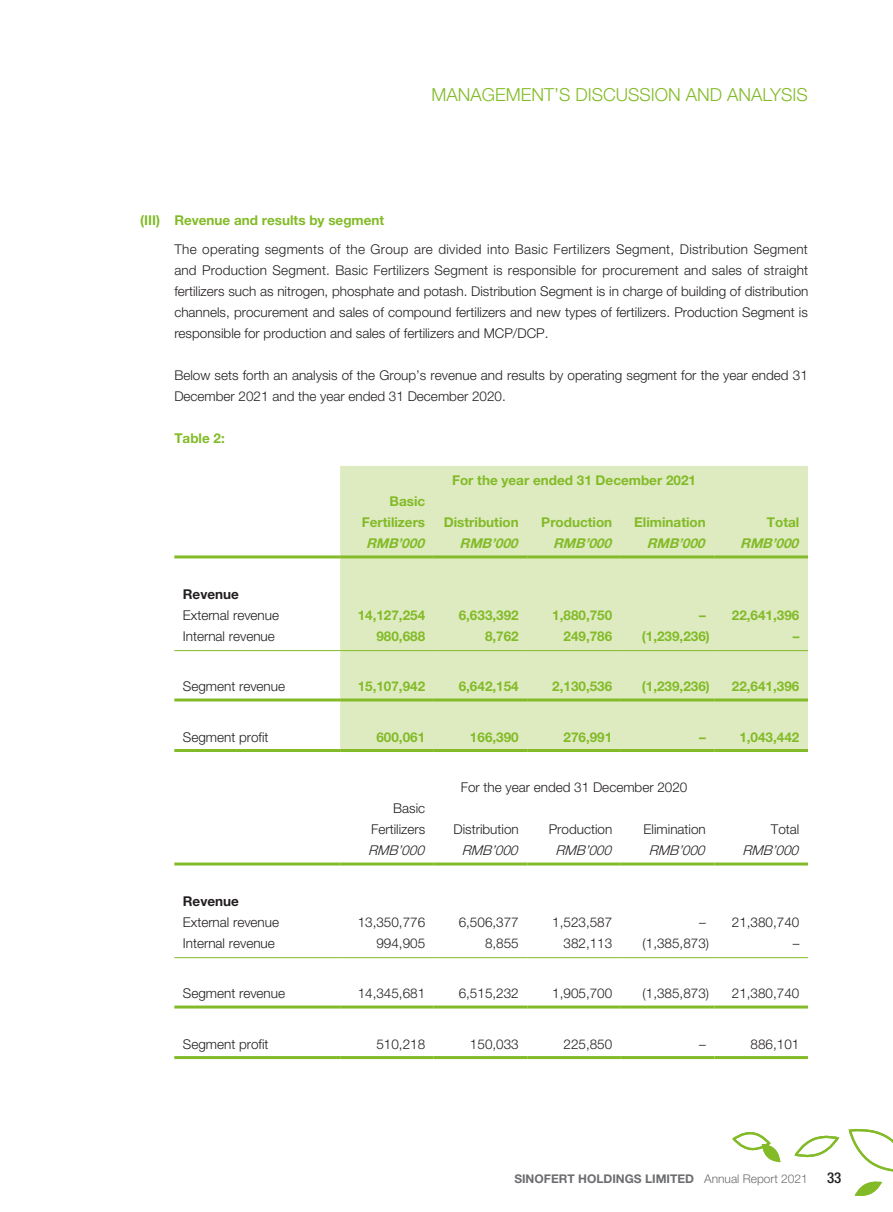
<style>
.page{position:relative;width:893px;height:1212px;background:#fff}
.page>*{position:absolute;margin:0;border:0;box-sizing:border-box;transform-origin:0 0}
.t1{font:300 18px "Helvetica Neue LT Std";color:#82bb27}
.t2{font:500 condensed 15px "Helvetica Neue LT Std";color:#231f20}
.t3{font:300 13.5px/21px "Helvetica Neue LT Std";color:#231f20;text-align:justify}
.t4{font:700 13.5px/21px "Helvetica Neue LT Std";color:#82bb27;text-align:right}
.t5{font:italic 700 13.5px "Helvetica Neue LT Std";color:#82bb27}
.t6{font:italic 300 13.5px "Helvetica Neue LT Std";color:#231f20}
.t7{font:700 13.5px "Helvetica Neue LT Std";color:#231f20}
.t8{font:700 12px "Helvetica Neue LT Std";color:#6c6d70}
.s1{font-weight:300}
</style>
<div class="page">
<svg style="left:855px;top:1181px;width:27px;height:15px"></svg>
<svg style="left:848px;top:1129px;width:45px;height:43px"></svg>
<svg style="left:794px;top:1135px;width:46px;height:23px"></svg>
<svg style="left:732px;top:1132px;width:48px;height:30px"></svg>
<div style="left:340px;top:466px;width:468px;height:283px;background:#deeac0"></div>
<hr style="left:174px;top:555px;width:166px;height:3px;background:#82bb27">
<hr style="left:340px;top:555px;width:94px;height:3px;background:#82bb27">
<hr style="left:434px;top:555px;width:93px;height:3px;background:#82bb27">
<hr style="left:527px;top:555px;width:94px;height:3px;background:#82bb27">
<hr style="left:621px;top:555px;width:93px;height:3px;background:#82bb27">
<hr style="left:714px;top:555px;width:94px;height:3px;background:#82bb27">
<hr style="left:174px;top:650px;width:166px;height:1px;background:#82bb27">
<hr style="left:340px;top:650px;width:94px;height:1px;background:#82bb27">
<hr style="left:434px;top:650px;width:93px;height:1px;background:#82bb27">
<hr style="left:527px;top:650px;width:94px;height:1px;background:#82bb27">
<hr style="left:621px;top:650px;width:93px;height:1px;background:#82bb27">
<hr style="left:714px;top:650px;width:94px;height:1px;background:#82bb27">
<hr style="left:174px;top:698px;width:166px;height:3px;background:#82bb27">
<hr style="left:340px;top:698px;width:94px;height:3px;background:#82bb27">
<hr style="left:434px;top:698px;width:93px;height:3px;background:#82bb27">
<hr style="left:527px;top:698px;width:94px;height:3px;background:#82bb27">
<hr style="left:621px;top:698px;width:93px;height:3px;background:#82bb27">
<hr style="left:714px;top:698px;width:94px;height:3px;background:#82bb27">
<hr style="left:174px;top:749px;width:166px;height:3px;background:#82bb27">
<hr style="left:340px;top:749px;width:94px;height:3px;background:#82bb27">
<hr style="left:434px;top:749px;width:93px;height:3px;background:#82bb27">
<hr style="left:527px;top:749px;width:94px;height:3px;background:#82bb27">
<hr style="left:621px;top:749px;width:93px;height:3px;background:#82bb27">
<hr style="left:714px;top:749px;width:94px;height:3px;background:#82bb27">
<hr style="left:174px;top:862px;width:166px;height:3px;background:#82bb27">
<hr style="left:340px;top:862px;width:94px;height:3px;background:#82bb27">
<hr style="left:434px;top:862px;width:93px;height:3px;background:#82bb27">
<hr style="left:527px;top:862px;width:94px;height:3px;background:#82bb27">
<hr style="left:621px;top:862px;width:93px;height:3px;background:#82bb27">
<hr style="left:714px;top:862px;width:94px;height:3px;background:#82bb27">
<hr style="left:174px;top:957px;width:166px;height:1px;background:#82bb27">
<hr style="left:340px;top:957px;width:94px;height:1px;background:#82bb27">
<hr style="left:434px;top:957px;width:93px;height:1px;background:#82bb27">
<hr style="left:527px;top:957px;width:94px;height:1px;background:#82bb27">
<hr style="left:621px;top:957px;width:93px;height:1px;background:#82bb27">
<hr style="left:714px;top:957px;width:94px;height:1px;background:#82bb27">
<hr style="left:174px;top:1005px;width:166px;height:3px;background:#82bb27">
<hr style="left:340px;top:1005px;width:94px;height:3px;background:#82bb27">
<hr style="left:434px;top:1005px;width:93px;height:3px;background:#82bb27">
<hr style="left:527px;top:1005px;width:94px;height:3px;background:#82bb27">
<hr style="left:621px;top:1005px;width:93px;height:3px;background:#82bb27">
<hr style="left:714px;top:1005px;width:94px;height:3px;background:#82bb27">
<hr style="left:174px;top:1056px;width:166px;height:3px;background:#82bb27">
<hr style="left:340px;top:1056px;width:94px;height:3px;background:#82bb27">
<hr style="left:434px;top:1056px;width:93px;height:3px;background:#82bb27">
<hr style="left:527px;top:1056px;width:94px;height:3px;background:#82bb27">
<hr style="left:621px;top:1056px;width:93px;height:3px;background:#82bb27">
<hr style="left:714px;top:1056px;width:94px;height:3px;background:#82bb27">
<h1 class="t1" style="left:431px;top:84px;width:378px">MANAGEMENT’S DISCUSSION AND ANALYSIS</h1>
<p class="t4" style="left:140px;top:209px;width:246px">(III) Revenue and results by segment</p>
<p class="t3" style="left:174px;top:239px;width:636px">The operating segments of the Group are divided into Basic Fertilizers Segment, Distribution Segment and Production Segment. Basic Fertilizers Segment is responsible for procurement and sales of straight fertilizers such as nitrogen, phosphate and potash. Distribution Segment is in charge of building of distribution channels, procurement and sales of compound fertilizers and new types of fertilizers. Production Segment is responsible for production and sales of fertilizers and MCP/DCP.</p>
<p class="t3" style="left:174px;top:365px;width:635px">Below sets forth an analysis of the Group’s revenue and results by operating segment for the year ended 31<br>December 2021 and the year ended 31 December 2020.</p>
<p class="t4" style="left:174px;top:428px;width:52px">Table 2:</p>
<p class="t4" style="left:452px;top:470px;width:246px">For the year ended 31 December 2021</p>
<p class="t4" style="left:362px;top:491px;width:65px">Basic<br>Fertilizers</p>
<p class="t4" style="left:444px;top:512px;width:76px">Distribution</p>
<p class="t4" style="left:541px;top:512px;width:72px">Production</p>
<p class="t4" style="left:634px;top:512px;width:73px">Elimination</p>
<p class="t4" style="left:767px;top:512px;width:34px">Total</p>
<p class="t5" style="left:366px;top:535px;width:64px">RMB’000</p>
<p class="t5" style="left:460px;top:535px;width:64px">RMB’000</p>
<p class="t5" style="left:553px;top:535px;width:64px">RMB’000</p>
<p class="t5" style="left:647px;top:535px;width:64px">RMB’000</p>
<p class="t5" style="left:740px;top:535px;width:64px">RMB’000</p>
<p class="t7" style="left:183px;top:585px;width:58px">Revenue</p>
<p class="t3" style="left:183px;top:604px;width:98px">External revenue</p>
<p class="t4" style="left:358px;top:604px;width:69px">14,127,254</p>
<p class="t4" style="left:459px;top:604px;width:62px">6,633,392</p>
<p class="t4" style="left:552px;top:604px;width:62px">1,880,750</p>
<p class="t4" style="left:699px;top:604px;width:102px">– 22,641,396</p>
<p class="t3" style="left:183px;top:625px;width:94px">Internal revenue</p>
<p class="t4" style="left:376px;top:625px;width:50px">980,688</p>
<p class="t4" style="left:485px;top:625px;width:35px">8,762</p>
<p class="t4" style="left:563px;top:625px;width:50px">249,786</p>
<p class="t4" style="left:642px;top:625px;width:70px">(1,239,236)</p>
<p class="t4" style="left:793px;top:625px;width:8px">–</p>
<p class="t3" style="left:183px;top:676px;width:104px">Segment revenue</p>
<p class="t4" style="left:358px;top:676px;width:69px">15,107,942</p>
<p class="t4" style="left:459px;top:676px;width:62px">6,642,154</p>
<p class="t4" style="left:552px;top:676px;width:62px">2,130,536</p>
<p class="t4" style="left:642px;top:676px;width:70px">(1,239,236)</p>
<p class="t4" style="left:732px;top:676px;width:69px">22,641,396</p>
<p class="t3" style="left:183px;top:726px;width:87px">Segment profit</p>
<p class="t4" style="left:376px;top:726px;width:50px">600,061</p>
<p class="t4" style="left:470px;top:726px;width:50px">166,390</p>
<p class="t4" style="left:563px;top:726px;width:50px">276,991</p>
<p class="t4" style="left:699px;top:726px;width:8px">–</p>
<p class="t4" style="left:739px;top:726px;width:62px">1,043,442</p>
<p class="t3" style="left:461px;top:777px;width:228px">For the year ended 31 December 2020</p>
<p class="t3" style="left:371px;top:798px;width:56px;text-align:right">Basic<br>Fertilizers</p>
<p class="t3" style="left:454px;top:819px;width:67px">Distribution</p>
<p class="t3" style="left:549px;top:819px;width:65px">Production</p>
<p class="t3" style="left:644px;top:819px;width:64px">Elimination</p>
<p class="t3" style="left:771px;top:819px;width:30px">Total</p>
<p class="t6" style="left:368px;top:842px;width:61px">RMB’000</p>
<p class="t6" style="left:462px;top:842px;width:61px">RMB’000</p>
<p class="t6" style="left:555px;top:842px;width:61px">RMB’000</p>
<p class="t6" style="left:649px;top:842px;width:61px">RMB’000</p>
<p class="t6" style="left:742px;top:842px;width:61px">RMB’000</p>
<p class="t7" style="left:183px;top:893px;width:58px">Revenue</p>
<p class="t3" style="left:183px;top:911px;width:98px">External revenue</p>
<p class="t3" style="left:358px;top:911px;width:69px">13,350,776</p>
<p class="t3" style="left:459px;top:911px;width:62px">6,506,377</p>
<p class="t3" style="left:552px;top:911px;width:62px">1,523,587</p>
<p class="t3" style="left:699px;top:911px;width:102px">– 21,380,740</p>
<p class="t3" style="left:183px;top:932px;width:94px">Internal revenue</p>
<p class="t3" style="left:376px;top:932px;width:50px">994,905</p>
<p class="t3" style="left:485px;top:932px;width:35px">8,855</p>
<p class="t3" style="left:563px;top:932px;width:50px">382,113</p>
<p class="t3" style="left:643px;top:932px;width:68px">(1,385,873)</p>
<p class="t3" style="left:793px;top:932px;width:8px">–</p>
<p class="t3" style="left:183px;top:983px;width:104px">Segment revenue</p>
<p class="t3" style="left:358px;top:983px;width:69px">14,345,681</p>
<p class="t3" style="left:459px;top:983px;width:62px">6,515,232</p>
<p class="t3" style="left:552px;top:983px;width:62px">1,905,700</p>
<p class="t3" style="left:643px;top:983px;width:68px">(1,385,873)</p>
<p class="t3" style="left:732px;top:983px;width:69px">21,380,740</p>
<p class="t3" style="left:183px;top:1033px;width:87px">Segment profit</p>
<p class="t3" style="left:376px;top:1033px;width:50px">510,218</p>
<p class="t3" style="left:470px;top:1033px;width:50px">150,033</p>
<p class="t3" style="left:563px;top:1033px;width:50px">225,850</p>
<p class="t3" style="left:699px;top:1033px;width:8px">–</p>
<p class="t3" style="left:751px;top:1033px;width:50px">886,101</p>
<p class="t8" style="left:514px;top:1171px;width:295px">SINOFERT HOLDINGS LIMITED <span class="s1">Annual Report 2021</span></p>
<p class="t2" style="left:827px;top:1169px;width:16px">33</p>
</div>
